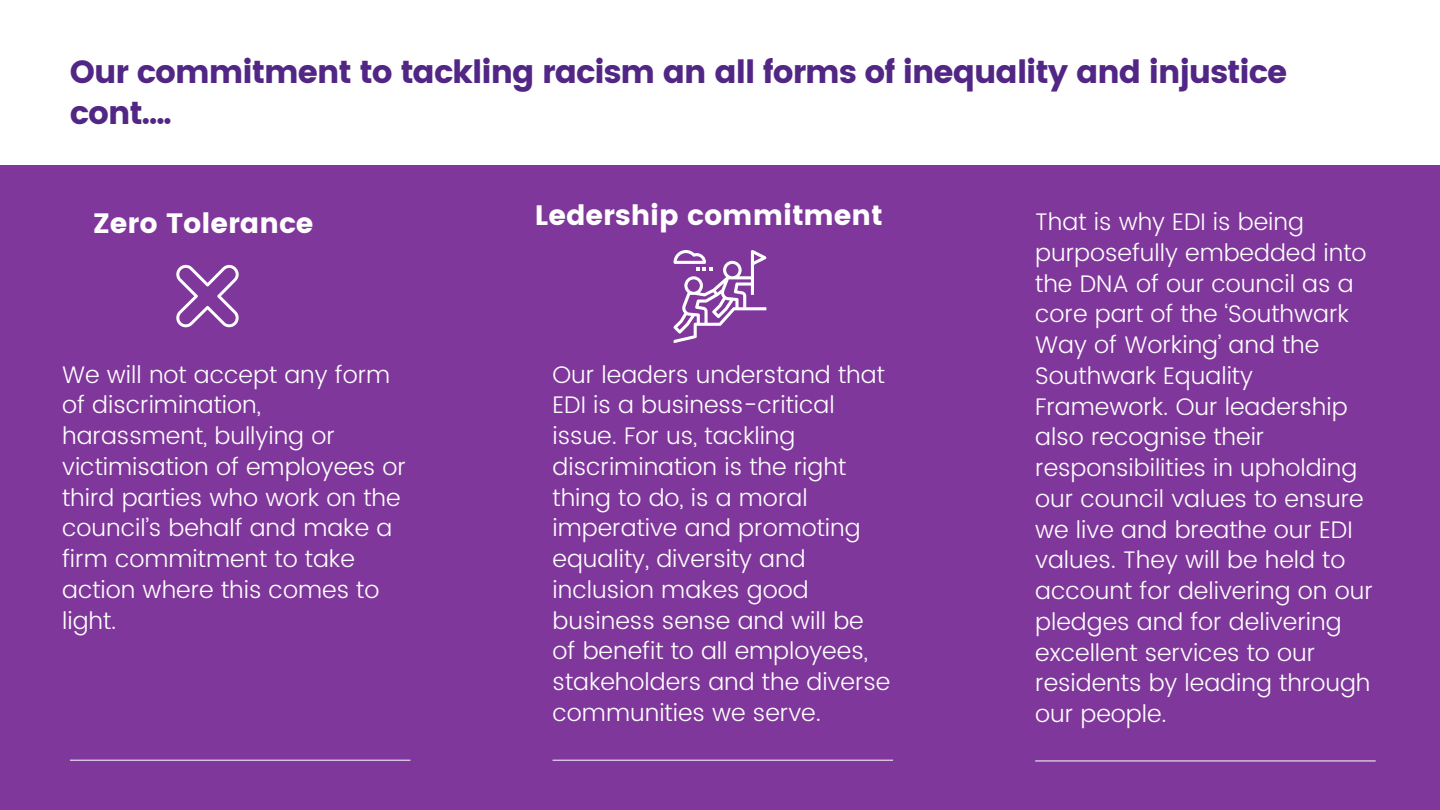
<style>
.page{position:relative;width:1440px;height:810px;background:#fff}
.page>*{position:absolute;margin:0;border:0;box-sizing:border-box;transform-origin:0 0}
.t1{font:32px/41.2px "Poppins";letter-spacing:-.03em;color:#512684}
.t2{font:28px "Poppins";color:#fff}
.t3{font:300 24px/30.8px "Poppins";color:#fff}
</style>
<div class="page">
<div style="left:480px;top:165px;width:480px;height:645px;background:#80379b"></div>
<div style="left:960px;top:165px;width:480px;height:645px;background:#80379b"></div>
<div style="left:0;top:165px;width:480px;height:645px;background:#80379b"></div>
<hr style="left:70px;top:760px;width:340px;height:1px;background:#fff">
<hr style="left:553px;top:760px;width:340px;height:1px;background:#fff">
<hr style="left:1035px;top:761px;width:341px;height:1px;background:#fff">
<svg style="left:176px;top:265px;width:63px;height:62px"></svg>
<svg style="left:673px;top:250px;width:93px;height:93px"></svg>
<p class="t1" style="left:70px;top:51px;width:1219px">Our commitment to tackling racism an all forms of inequality and injustice cont....</p>
<p class="t2" style="left:93px;top:207px;width:222px">Zero Tolerance</p>
<p class="t3" style="left:62px;top:359px;width:345px">We will not accept any form of discrimination, harassment, bullying or victimisation of employees or third parties who work on the council’s behalf and make a firm commitment to take action where this comes to light.</p>
<p class="t2" style="left:535px;top:199px;width:349px">Ledership commitment</p>
<p class="t3" style="left:553px;top:359px;width:339px">Our leaders understand that<br>EDI is a business-critical issue. For us, tackling discrimination is the right thing to do, is a moral imperative and promoting equality, diversity and inclusion makes good business sense and will be of benefit to all employees, stakeholders and the diverse communities we serve.</p>
<p class="t3" style="left:1035px;top:206px;width:339px">That is why EDI is being purposefully embedded into the DNA of our council as a core part of the ‘Southwark<br>Way of Working’ and the<br>Southwark Equality<br>Framework. Our leadership also recognise their responsibilities in upholding our council values to ensure we live and breathe our EDI values. They will be held to account for delivering on our pledges and for delivering excellent services to our residents by leading through our people.</p>
</div>
